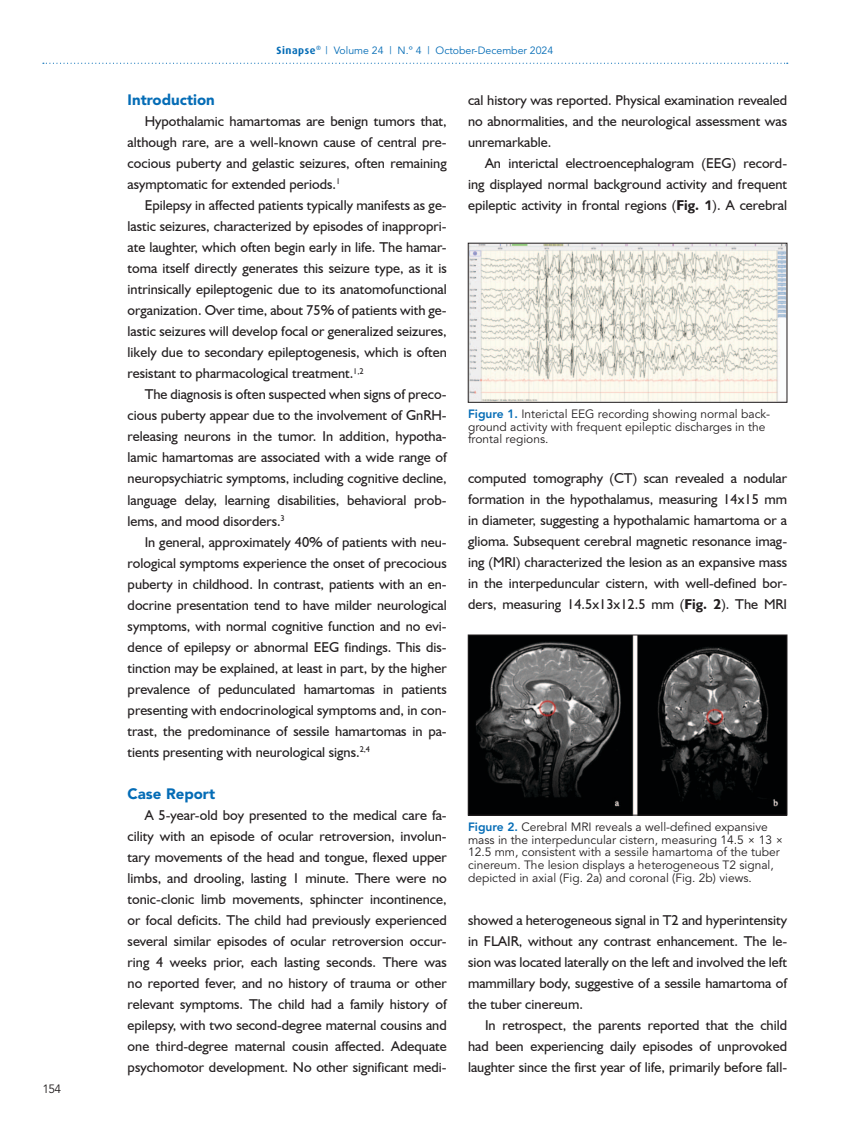
<style>
.page{position:relative;width:851px;height:1136px;background:#fff}
.page>*{position:absolute;margin:0;border:0;box-sizing:border-box;transform-origin:0 0}
.t1{font:900 15px "Avenir";color:#046cb6}
.t2{font:14.25px/21px "Humanist 521 BT";color:#231f20;text-align:justify}
.t3{font:12px/12.8px "Avenir";color:#231f20}
.t4{font:10.5px "Avenir";color:#046cb6}
.s1{font-family:"Dax";font-weight:700}
.s2{font-weight:700}
.s3{font-family:"Avenir";font-weight:900;font-size:13.5px}
.s4{font-weight:800;color:#046cb6}
</style>
<div class="page">
<svg style="left:43px;top:63px;width:744px;height:1px"></svg>
<img style="left:470px;top:245px;width:315px;height:155px">
<img style="left:470px;top:636px;width:315px;height:177px">
<div style="left:468px;top:634px;width:319px;height:181px;border:1px solid #231f20"></div>
<p class="t3" style="left:43px;top:1083px;width:20px">154</p>
<p class="t4" style="left:276px;top:44px;width:278px"><span class="s1">Sinapse</span><sup>®</sup> | Volume 24 | N.º 4 | October-December 2024</p>
<p class="t1" style="left:128px;top:91px;width:89px">Introduction</p>
<p class="t2" style="left:128px;top:110px;width:320px;text-indent:17px">Hypothalamic hamartomas are benign tumors that, although rare, are a well-known cause of central pre&shy;cocious puberty and gelastic seizures, often remaining asymptomatic for extended periods.<sup>1</sup></p>
<p class="t2" style="left:128px;top:194px;width:320px;text-indent:17px">Epilepsy in affected patients typically manifests as ge&shy;lastic seizures, characterized by episodes of inappropri&shy;ate laughter, which often begin early in life. The hamar&shy;toma itself directly generates this seizure type, as it is intrinsically epileptogenic due to its anatomofunctional organization. Over time, about 75% of patients with ge&shy;lastic seizures will develop focal or generalized seizures, likely due to secondary epileptogenesis, which is often resistant to pharmacological treatment.<sup>1,2</sup></p>
<p class="t2" style="left:128px;top:383px;width:320px;text-indent:17px">The diagnosis is often suspected when signs of preco&shy;cious puberty appear due to the involvement of GnRH&shy;releasing neurons in the tumor. In addition, hypotha&shy;lamic hamartomas are associated with a wide range of neuropsychiatric symptoms, including cognitive decline, language delay, learning disabilities, behavioral prob&shy;lems, and mood disorders.<sup>3</sup></p>
<p class="t2" style="left:128px;top:531px;width:320px;text-indent:17px">In general, approximately 40% of patients with neu&shy;rological symptoms experience the onset of precocious puberty in childhood. In contrast, patients with an en&shy;docrine presentation tend to have milder neurological symptoms, with normal cognitive function and no evi&shy;dence of epilepsy or abnormal EEG findings. This dis&shy;tinction may be explained, at least in part, by the higher prevalence of pedunculated hamartomas in patients presenting with endocrinological symptoms and, in con&shy;trast, the predominance of sessile hamartomas in pa&shy;tients presenting with neurological signs.<sup>2,4</sup></p>
<p class="t1" style="left:128px;top:784px;width:89px">Case Report</p>
<p class="t2" style="left:128px;top:804px;width:320px;text-indent:17px">A 5-year-old boy presented to the medical care fa&shy;cility with an episode of ocular retroversion, involun&shy;tary movements of the head and tongue, flexed upper limbs, and drooling, lasting 1 minute. There were no tonic-clonic limb movements, sphincter incontinence, or focal deficits. The child had previously experienced several similar episodes of ocular retroversion occur&shy;ring 4 weeks prior, each lasting seconds. There was no reported fever, and no history of trauma or other relevant symptoms. The child had a family history of epilepsy, with two second-degree maternal cousins and one third-degree maternal cousin affected. Adequate psychomotor development. No other significant medi-</p>
<p class="t2" style="left:468px;top:89px;width:320px">cal history was reported. Physical examination revealed no abnormalities, and the neurological assessment was unremarkable.</p>
<p class="t2" style="left:468px;top:152px;width:320px;text-indent:17px">An interictal electroencephalogram (EEG) record&shy;ing displayed normal background activity and frequent epileptic activity in frontal regions (<span class="s2">Fig.</span> <span class="s3">1</span>). A cerebral</p>
<p class="t3" style="left:468px;top:408px;width:304px"><span class="s4">Figure 1.</span> Interictal EEG recording showing normal back&shy;ground activity with frequent epileptic discharges in the frontal regions.</p>
<p class="t2" style="left:468px;top:467px;width:320px">computed tomography (CT) scan revealed a nodular formation in the hypothalamus, measuring 14x15 mm in diameter, suggesting a hypothalamic hamartoma or a glioma. Subsequent cerebral magnetic resonance imag&shy;ing (MRI) characterized the lesion as an expansive mass in the interpeduncular cistern, with well-defined bor&shy;ders, measuring 14.5x13x12.5 mm (<span class="s2">Fig. 2</span>). The MRI</p>
<p class="t3" style="left:468px;top:820px;width:317px"><span class="s4">Figure 2.</span> Cerebral MRI reveals a well-defined expansive mass in the interpeduncular cistern, measuring 14.5 × 13 × 12.5 mm, consistent with a sessile hamartoma of the tuber cinereum. The lesion displays a heterogeneous T2 signal, depicted in axial (Fig. 2a) and coronal (Fig. 2b) views.</p>
<p class="t2" style="left:468px;top:908px;width:320px">showed a heterogeneous signal in T2 and hyperintensity in FLAIR, without any contrast enhancement. The le&shy;sion was located laterally on the left and involved the left mammillary body, suggestive of a sessile hamartoma of the tuber cinereum.</p>
<p class="t2" style="left:468px;top:1014px;width:320px;text-indent:17px">In retrospect, the parents reported that the child had been experiencing daily episodes of unprovoked laughter since the first year of life, primarily before fall-</p>
</div>
